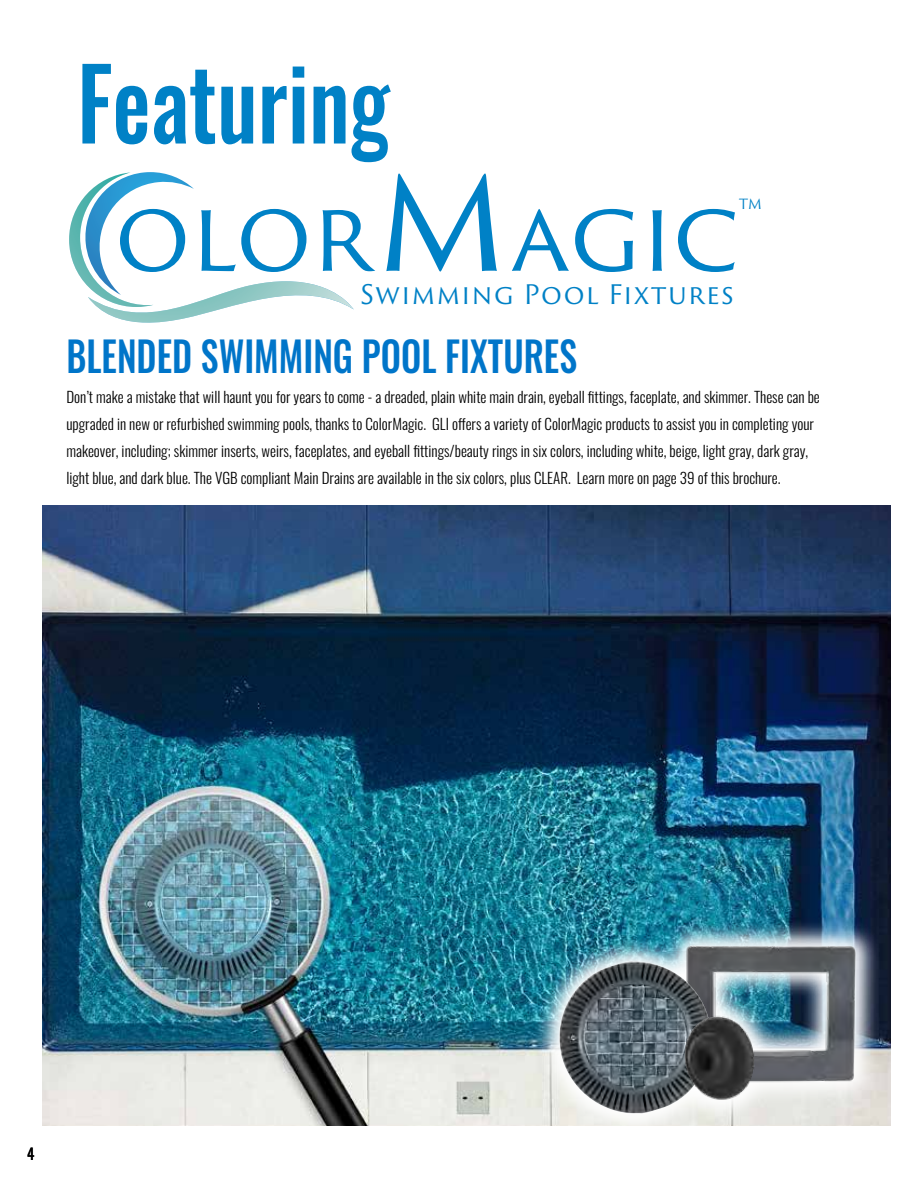
<style>
.page{position:relative;width:918px;height:1188px;background:#fff}
.page>*{position:absolute;margin:0;border:0;box-sizing:border-box;transform-origin:0 0}
.t1{font:148.95px "Trajan Sans Pro";color:#0081c6}
.t2{font:500 98.4px "Oswald";color:#0081c6;scale:.87 1}
.t3{font:94.65px "Trajan Sans Pro";letter-spacing:-.005em;color:#0081c6}
.t4{font:500 41.4px "Oswald";color:#0075c9;scale:.87 1}
.t5{font:26.25px "Trajan Sans Pro";letter-spacing:.045em;color:#0081c6}
.t6{font:300 15px/27px "Oswald";color:#000}
.t7{font:15px "Oswald";color:#000}
.t8{font:13.8px "Trajan Sans Pro";color:#0081c6}
</style>
<div class="page">
<svg style="left:69px;top:172px;width:285px;height:151px"></svg>
<img style="left:43px;top:505px;width:848px;height:620px">
<img style="left:533px;top:920px;width:348px;height:206px">
<img style="left:656px;top:935px;width:212px;height:169px">
<img style="left:554px;top:961px;width:159px;height:154px">
<img style="left:676px;top:1007px;width:87px;height:107px">
<h2 class="t2" style="left:77px;top:52px;width:361px">Featuring</h2>
<h1 class="t1" style="left:373px;top:111px;width:139px">m</h1>
<p class="t8" style="left:739px;top:194px;width:24px">TM</p>
<h3 class="t3" style="left:115px;top:169px;width:260px">olor</h3>
<h3 class="t5" style="left:361px;top:276px;width:374px">Swimming Pool Fixtures</h3>
<h3 class="t3" style="left:510px;top:169px;width:230px">agic</h3>
<h3 class="t4" style="left:66px;top:334px;width:589px">BLENDED SWIMMING POOL FIXTURES</h3>
<p class="t6" style="left:66px;top:382px;width:755px">Don’t make a mistake that will haunt you for years to come - a dreaded, plain white main drain, eyeball fittings, faceplate, and skimmer. These can be upgraded in new or refurbished swimming pools, thanks to ColorMagic. GLI offers a variety of ColorMagic products to assist you in completing your makeover, including; skimmer inserts, weirs, faceplates, and eyeball fittings/beauty rings in six colors, including white, beige, light gray, dark gray, light blue, and dark blue. The VGB compliant Main Drains are available in the six colors, plus CLEAR. Learn more on page 39 of this brochure.</p>
<p class="t7" style="left:27px;top:1141px;width:9px">4</p>
</div>
